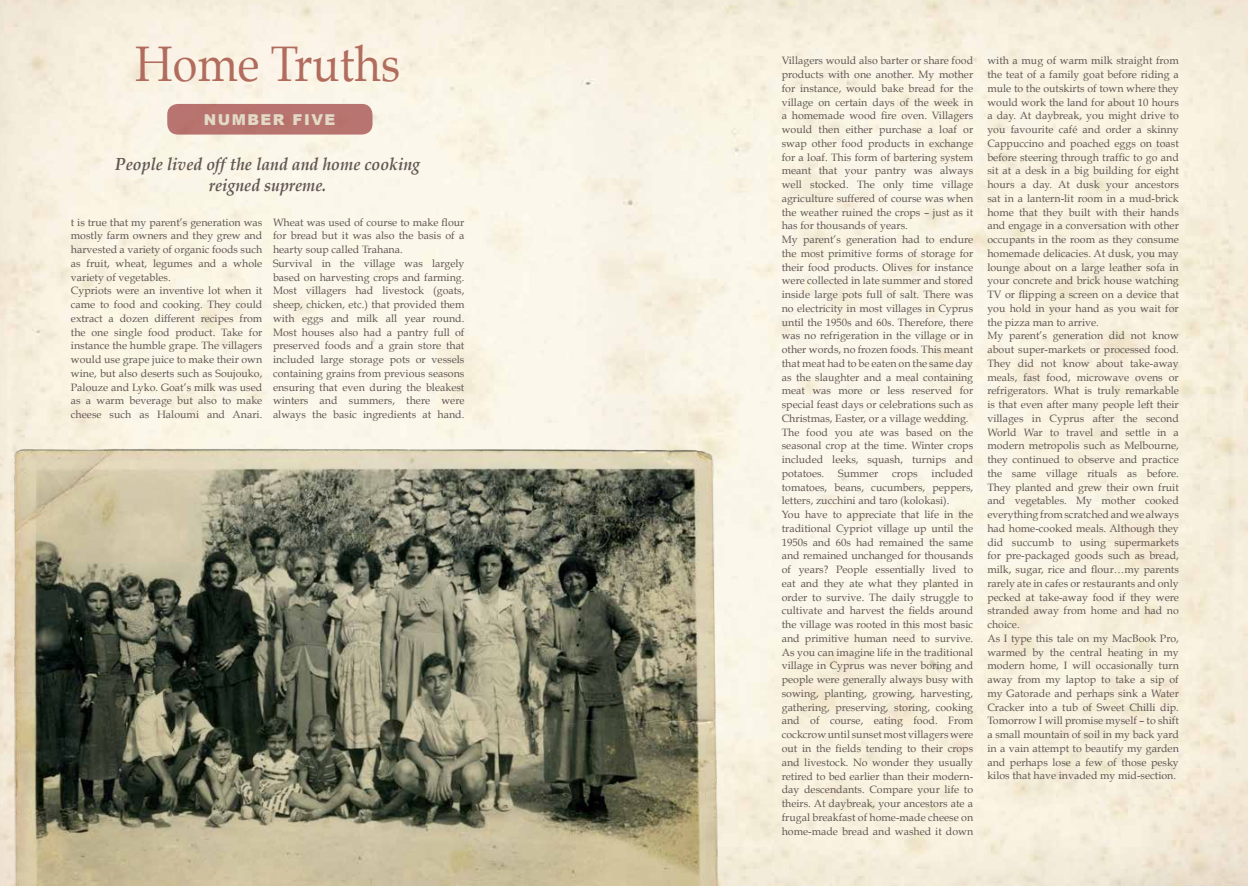
<style>
.page{position:relative;width:1248px;height:886px;background:#fff}
.page>*{position:absolute;margin:0;border:0;box-sizing:border-box;transform-origin:0 0}
.t1{font:50px "Book Antiqua";letter-spacing:.005em;color:#b16c5d;scale:.9 1}
.t2{font:italic 700 17.5px/21px "Book Antiqua";letter-spacing:.005em;color:#625754;text-align:center;scale:.9 1}
.t3{font:900 15px "Arial";letter-spacing:.1em;color:#e2dac6}
.t4{font:10.62px/13.8px "Book Antiqua";color:#625754}
</style>
<div class="page">
<div style="left:167px;top:104px;width:205px;height:31px;background:#b87470;border-radius:11px"></div>
<img style="left:0;top:433px;width:742px;height:453px">
<h1 class="t1" style="left:135px;top:33px;width:296px">Home Truths</h1>
<h3 class="t3" style="left:204px;top:108px;width:133px">NUMBER FIVE</h3>
<h2 class="t2" style="left:115px;top:154px;width:340px">People lived off the land and home cooking reigned supreme.</h2>
<p class="t4" style="left:71px;top:215px;width:193px">t is true that my parent’s generation was mostly farm owners and they grew and harvested a variety of organic foods such as fruit, wheat, legumes and a whole variety of vegetables.<br>Cypriots were an inventive lot when it came to food and cooking. They could extract a dozen different recipes from the one single food product. Take for instance the humble grape. The villagers would use grape juice to make their own wine, but also deserts such as Soujouko, Palouze and Lyko. Goat’s milk was used as a warm beverage but also to make cheese such as Haloumi and Anari.</p>
<p class="t4" style="left:273px;top:215px;width:193px">Wheat was used of course to make flour for bread but it was also the basis of a hearty soup called Trahana.<br>Survival in the village was largely based on harvesting crops and farming.<br>Most villagers had livestock (goats, sheep, chicken, etc.) that provided them with eggs and milk all year round.<br>Most houses also had a pantry full of preserved foods and a grain store that included large storage pots or vessels containing grains from previous seasons ensuring that even during the bleakest winters and summers, there were always the basic ingredients at hand.</p>
<p class="t4" style="left:781px;top:54px;width:193px">Villagers would also barter or share food products with one another. My mother for instance, would bake bread for the village on certain days of the week in a homemade wood fire oven. Villagers would then either purchase a loaf or swap other food products in exchange for a loaf. This form of bartering system meant that your pantry was always well stocked. The only time village agriculture suffered of course was when the weather ruined the crops – just as it has for thousands of years.<br>My parent’s generation had to endure the most primitive forms of storage for their food products. Olives for instance were collected in late summer and stored inside large pots full of salt. There was no electricity in most villages in Cyprus until the 1950s and 60s. Therefore, there was no refrigeration in the village or in other words, no frozen foods. This meant that meat had to be eaten on the same day as the slaughter and a meal containing meat was more or less reserved for special feast days or celebrations such as Christmas, Easter, or a village wedding.<br>The food you ate was based on the seasonal crop at the time. Winter crops included leeks, squash, turnips and potatoes.</p>
<p class="t4" style="left:781px;top:466px;width:193px;text-indent:150px">included tomatoes, beans, cucumbers, peppers, letters, zucchini and taro (kolokasi).<br>You have to appreciate that life in the traditional Cypriot village up until the 1950s and 60s had remained the same and remained unchanged for thousands of years? People essentially lived to eat and they ate what they planted in order to survive. The daily struggle to cultivate and harvest the fields around the village was rooted in this most basic and primitive human need to survive.<br>As you can imagine life in the traditional village in Cyprus was never boring and people were generally always busy with sowing, planting, growing, harvesting, gathering, preserving, storing, cooking and of course, eating food. From cockcrow until sunset most villagers were out in the fields tending to their crops and livestock. No wonder they usually retired to bed earlier than their modern&shy;day descendants. Compare your life to theirs. At daybreak, your ancestors ate a frugal breakfast of home-made cheese on home-made bread and washed it down</p>
<p class="t4" style="left:838px;top:466px;width:42px">Summer</p>
<p class="t4" style="left:892px;top:466px;width:27px">crops</p>
<p class="t4" style="left:987px;top:54px;width:193px">with a mug of warm milk straight from the teat of a family goat before riding a mule to the outskirts of town where they would work the land for about 10 hours a day. At daybreak, you might drive to you favourite café and order a skinny Cappuccino and poached eggs on toast before steering through traffic to go and sit at a desk in a big building for eight hours a day. At dusk your ancestors sat in a lantern-lit room in a mud-brick home that they built with their hands and engage in a conversation with other occupants in the room as they consume homemade delicacies. At dusk, you may lounge about on a large leather sofa in your concrete and brick house watching TV or flipping a screen on a device that you hold in your hand as you wait for the pizza man to arrive.<br>My parent’s generation did not know about super-markets or processed food.<br>They did not know about take-away meals, fast food, microwave ovens or refrigerators. What is truly remarkable is that even after many people left their villages in Cyprus after the second World War to travel and settle in a modern metropolis such as Melbourne, they continued to observe and practice the same village rituals as before.<br>They planted and grew their own fruit and vegetables. My mother cooked everything from scratched and we always had home-cooked meals. Although they did succumb to using supermarkets for pre-packaged goods such as bread, milk, sugar, rice and flour…my parents rarely ate in cafes or restaurants and only pecked at take-away food if they were stranded away from home and had no choice.<br>As I type this tale on my MacBook Pro, warmed by the central heating in my modern home, I will occasionally turn away from my laptop to take a sip of my Gatorade and perhaps sink a Water Cracker into a tub of Sweet Chilli dip.<br>Tomorrow I will promise myself – to shift a small mountain of soil in my back yard in a vain attempt to beautify my garden and perhaps lose a few of those pesky kilos that have invaded my mid-section.</p>
</div>
